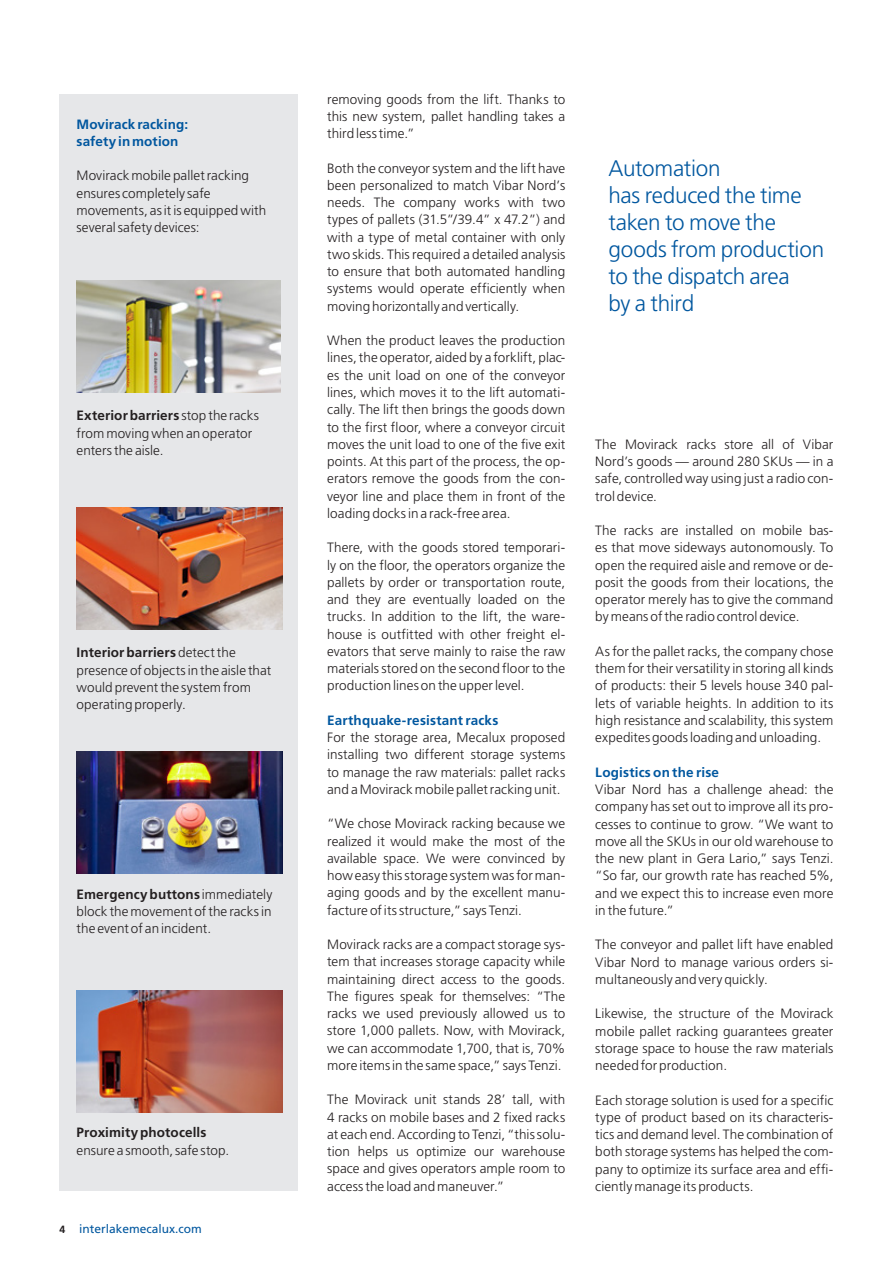
<style>
.page{position:relative;width:893px;height:1263px;background:#fff}
.page>*{position:absolute;margin:0;border:0;box-sizing:border-box;transform-origin:0 0}
.t1{font:300 22.5px/27px "Frutiger LT Std";letter-spacing:-.01em;color:#01579f}
.t2{font:300 13.5px/17.2px "Frutiger LT Std";letter-spacing:.005em;color:#231f20;text-align:justify}
.t3{font:700 13.5px/17.2px "Frutiger LT Std";letter-spacing:.01em;color:#01579f}
.t4{font:700 13.5px "Frutiger LT Std";letter-spacing:.01em;color:#231f20}
.t5{font:12px "Frutiger LT Std";color:#01579f}
.s1{font-weight:700}
.s2{font-weight:700;font-size:10.5px;color:#231f20}
</style>
<div class="page">
<div style="left:60px;top:94px;width:238px;height:1096px;background:#e6e7e9"></div>
<img style="left:77px;top:281px;width:204px;height:112px">
<img style="left:77px;top:508px;width:206px;height:121px">
<img style="left:77px;top:752px;width:206px;height:121px">
<img style="left:77px;top:991px;width:206px;height:121px">
<p class="t3" style="left:77px;top:115px;width:113px">Movirack racking: safety in motion</p>
<p class="t2" style="left:77px;top:167px;width:191px;text-align:left">Movirack mobile pallet racking ensures completely safe movements, as it is equipped with several safety devices:</p>
<p class="t2" style="left:77px;top:407px;width:184px;text-align:left"><span class="s1">Exterior barriers</span> stop the racks from moving when an operator enters the aisle.</p>
<p class="t2" style="left:77px;top:644px;width:196px;text-align:left"><span class="s1">Interiorbarriers</span> detect the presence of objects in the aisle that would prevent the system from operating properly.</p>
<p class="t2" style="left:77px;top:886px;width:197px"><span class="s1">Emergencybuttons</span> immediately block the movement of the racks in the event of an incident.</p>
<p class="t4" style="left:77px;top:1125px;width:131px">Proximityphotocells</p>
<p class="t2" style="left:77px;top:1142px;width:154px">ensure a smooth, safe stop.</p>
<p class="t5" style="left:60px;top:1221px;width:144px"><span class="s2">4</span> interlakemecalux.com</p>
<p class="t2" style="left:327px;top:91px;width:240px">removing goods from the lift. Thanks to this new system, pallet handling takes a third less time.”</p>
<p class="t2" style="left:327px;top:160px;width:240px">Both the conveyor system and the lift have been personalized to match Vibar Nord’s needs. The company works with two types of pallets (31.5”/39.4” x 47.2”) and with a type of metal container with only two skids. This required a detailed analysis to ensure that both automated handling systems would operate efficiently when moving horizontally and vertically.</p>
<p class="t2" style="left:327px;top:332px;width:240px">When the product leaves the production lines, the operator, aided by a forklift, plac&shy;es the unit load on one of the conveyor lines, which moves it to the lift automati&shy;cally. The lift then brings the goods down to the first floor, where a conveyor circuit moves the unit load to one of the five exit points. At this part of the process, the op&shy;erators remove the goods from the con&shy;veyor line and place them in front of the loading docks in a rack-free area.</p>
<p class="t2" style="left:327px;top:539px;width:240px">There, with the goods stored temporari&shy;ly on the floor, the operators organize the pallets by order or transportation route, and they are eventually loaded on the trucks. In addition to the lift, the ware&shy;house is outfitted with other freight el&shy;evators that serve mainly to raise the raw materials stored on the second floor to the production lines on the upper level.</p>
<p class="t3" style="left:327px;top:712px;width:173px">Earthquake-resistant racks</p>
<p class="t2" style="left:327px;top:729px;width:240px">For the storage area, Mecalux proposed installing two different storage systems to manage the raw materials: pallet racks and a Movirack mobile pallet racking unit.</p>
<p class="t2" style="left:327px;top:815px;width:240px">“We chose Movirack racking because we realized it would make the most of the available space. We were convinced by how easy this storage system was for man&shy;aging goods and by the excellent manu&shy;facture of its structure,” says Tenzi.</p>
<p class="t2" style="left:327px;top:936px;width:240px">Movirack racks are a compact storage sys&shy;tem that increases storage capacity while maintaining direct access to the goods.<br>The figures speak for themselves: “The racks we used previously allowed us to store 1,000 pallets. Now, with Movirack, we can accommodate 1,700, that is, 70% more items in the same space,” says Tenzi.</p>
<p class="t2" style="left:327px;top:1091px;width:240px">The Movirack unit stands 28’ tall, with 4 racks on mobile bases and 2 fixed racks at each end. According to Tenzi, “this solu&shy;tion helps us optimize our warehouse space and gives operators ample room to access the load and maneuver.”</p>
<h1 class="t1" style="left:608px;top:155px;width:217px">Automation<br>has reduced the time taken to move the goods from production to the dispatch area<br>by a third</h1>
<p class="t2" style="left:595px;top:436px;width:240px">The Movirack racks store all of Vibar Nord’s goods — around 280 SKUs — in a safe, controlled way using just a radio con&shy;trol device.</p>
<p class="t2" style="left:595px;top:522px;width:240px">The racks are installed on mobile bas&shy;es that move sideways autonomously. To open the required aisle and remove or de&shy;posit the goods from their locations, the operator merely has to give the command by means of the radio control device.</p>
<p class="t2" style="left:595px;top:643px;width:240px">As for the pallet racks, the company chose them for their versatility in storing all kinds of products: their 5 levels house 340 pal&shy;lets of variable heights. In addition to its high resistance and scalability, this system expedites goods loading and unloading.</p>
<p class="t3" style="left:595px;top:763px;width:125px">Logistics on the rise</p>
<p class="t2" style="left:595px;top:781px;width:240px">Vibar Nord has a challenge ahead: the company has set out to improve all its pro&shy;cesses to continue to grow. “We want to move all the SKUs in our old warehouse to the new plant in Gera Lario,” says Tenzi. “So far, our growth rate has reached 5%, and we expect this to increase even more in the future.”</p>
<p class="t2" style="left:595px;top:936px;width:240px">The conveyor and pallet lift have enabled Vibar Nord to manage various orders si&shy;multaneously and very quickly.</p>
<p class="t2" style="left:595px;top:1005px;width:240px">Likewise, the structure of the Movirack mobile pallet racking guarantees greater storage space to house the raw materials needed for production.</p>
<p class="t2" style="left:595px;top:1091px;width:240px">Each storage solution is used for a specific type of product based on its characteris&shy;tics and demand level. The combination of both storage systems has helped the com&shy;pany to optimize its surface area and effi&shy;ciently manage its products.</p>
</div>
